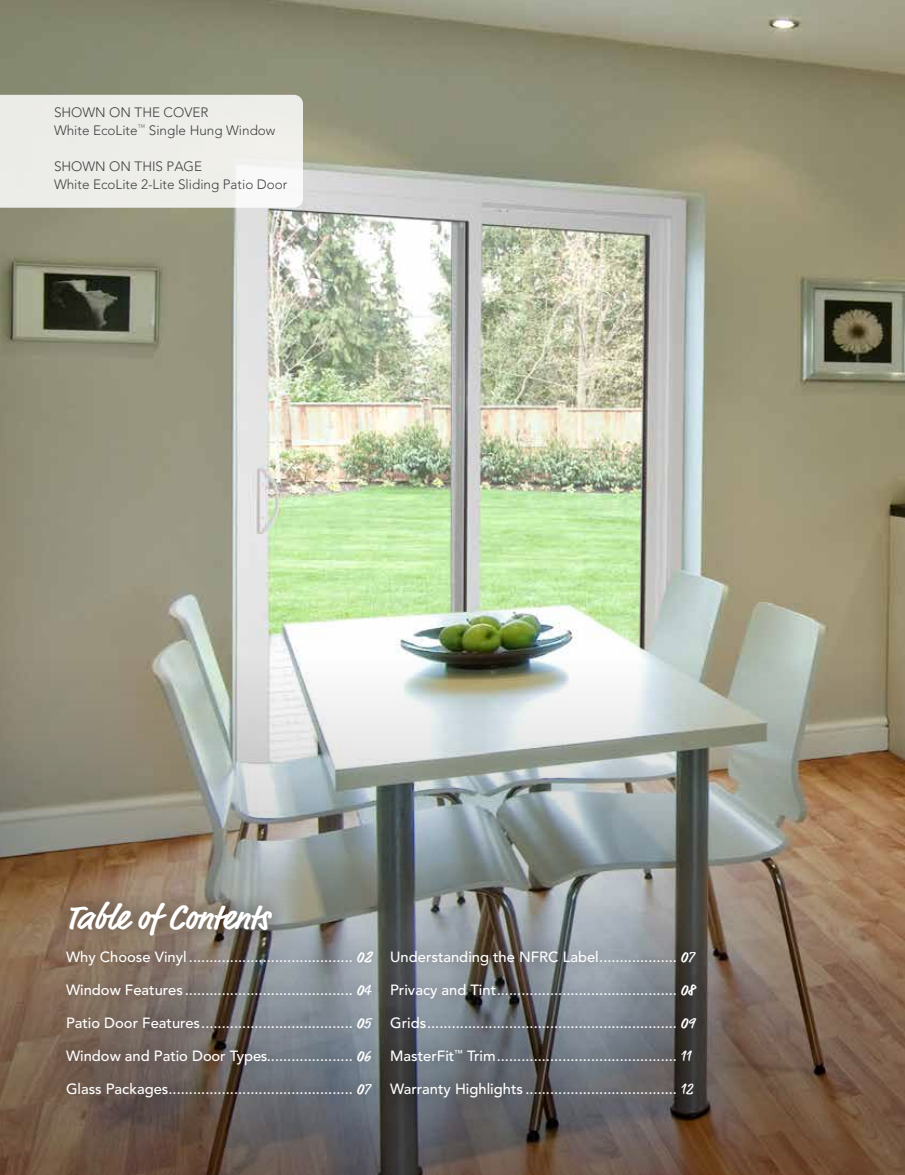
<style>
.page{position:relative;width:905px;height:1175px;background:#fff}
.page>*{position:absolute;margin:0;border:0;box-sizing:border-box;transform-origin:0 0}
.t1{font:700 35.4px "Market Pro";color:#fff}
.t2{font:500 14.7px "Avenir LT Std";color:#fff}
.t3{font:300 13.5px/18px "Avenir LT Std";color:#414042}
.s1{font-family:"Market Pro";font-weight:700;font-size:16.5px}
.s2{font-family:"Market Pro";font-weight:700;font-style:italic;font-size:16.5px}
.s3{font-family:"Market Pro";font-weight:400;font-size:16.2px}
.s4{font-family:"Beyond The Mountains";font-weight:400;font-style:italic;font-size:11.85px}
</style>
<div class="page">
<img style="left:0;top:0;width:904px;height:656px">
<img style="left:0;top:656px;width:904px;height:518px">
<div style="left:50px;top:883px;width:340px;height:231px;background:#000;opacity:.5"></div>
<div style="left:373px;top:932px;width:340px;height:182px;background:#000;opacity:.5"></div>
<svg style="left:0;top:95px;width:303px;height:113px;background:#ededea"></svg>
<p class="t3" style="left:54px;top:103px;width:223px">SHOWN ON THE COVER<br>White EcoLite<sup>™</sup> Single Hung Window</p>
<p class="t3" style="left:54px;top:157px;width:235px">SHOWN ON THIS PAGE<br>White EcoLite 2-Lite Sliding Patio Door</p>
<h1 class="t1" style="left:66px;top:892px;width:205px">Table of Contents</h1>
<p class="t2" style="left:66px;top:948px;width:310px">Why Choose Vinyl ........................................ <span class="s1">0</span><span class="s2">2</span></p>
<p class="t2" style="left:66px;top:981px;width:306px">Window Features ......................................... <span class="s1">0</span><span class="s3">4</span></p>
<p class="t2" style="left:66px;top:1014px;width:306px">Patio Door Features..................................... <span class="s1">0</span><span class="s3">5</span></p>
<p class="t2" style="left:66px;top:1047px;width:306px">Window and Patio Door Types..................... <span class="s1">0</span><span class="s3">6</span></p>
<p class="t2" style="left:66px;top:1080px;width:306px">Glass Packages............................................. <span class="s1">0</span><span class="s3">7</span></p>
<p class="t2" style="left:390px;top:948px;width:306px">Understanding the NFRC Label................... <span class="s1">0</span><span class="s3">7</span></p>
<p class="t2" style="left:390px;top:981px;width:306px">Privacy and Tint............................................ <span class="s1">08</span></p>
<p class="t2" style="left:390px;top:1014px;width:306px">Grids............................................................. <span class="s1">0</span><span class="s3">9</span></p>
<p class="t2" style="left:390px;top:1047px;width:306px">MasterFit<sup>™</sup> Trim............................................ <span class="s4">11</span></p>
<p class="t2" style="left:390px;top:1080px;width:304px">Warranty Highlights ..................................... <span class="s4">1</span><span class="s3">2</span></p>
</div>
